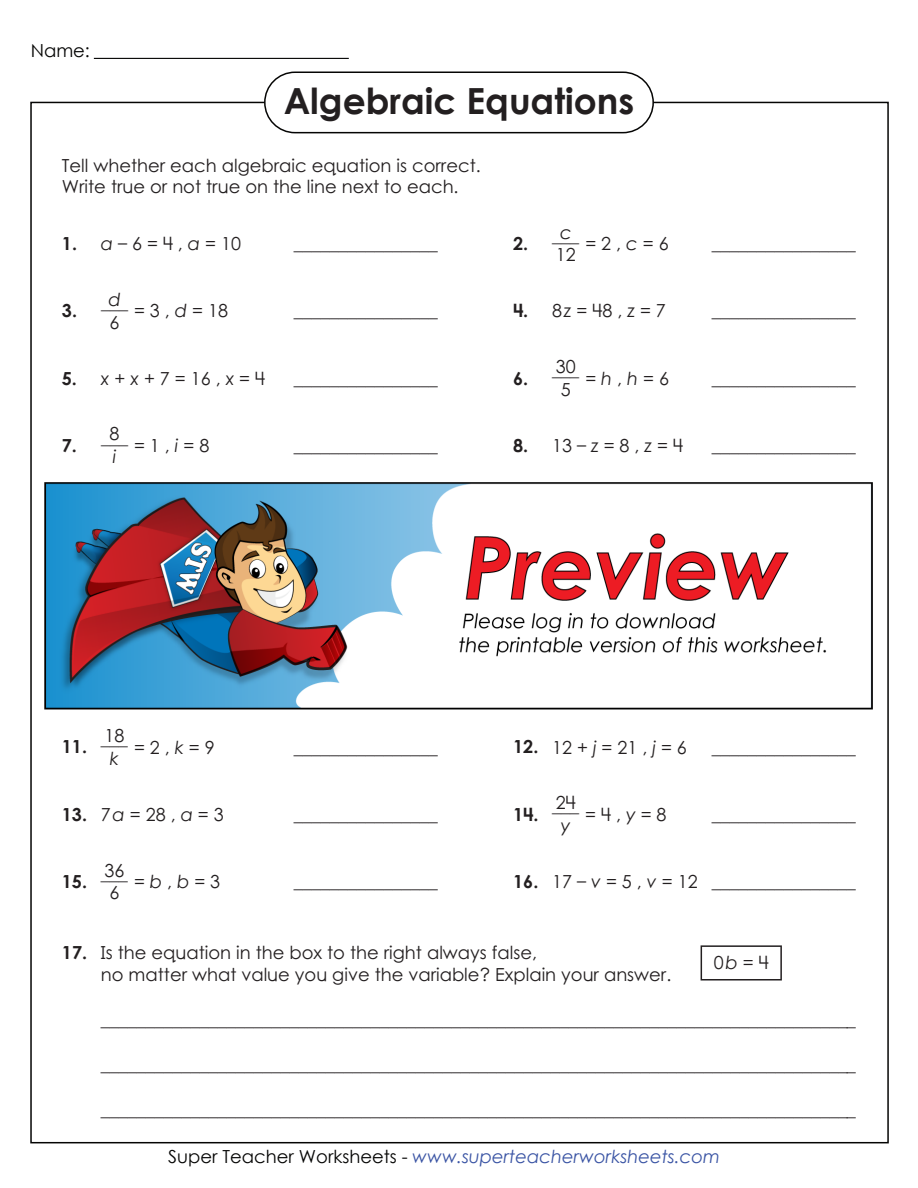
<style>
.page{position:relative;width:918px;height:1188px;background:#fff}
.page>*{position:absolute;margin:0;border:0;box-sizing:border-box;transform-origin:0 0}
.t1{font:700 36px "Century Gothic 2";color:#231f20}
.t2{font:18px/22.5px "Century STW4";color:#231f20}
.t3{font:18px/21.6px "Century STW3";color:#231f20}
.t4{font:italic 18px "Century Gothic 2";color:#3a54a4}
.t5{font:700 18px "Century STW4";color:#231f20}
.t6{font:italic 18px/19.5px "Century STW4";color:#231f20;text-align:center}
.t7{font:18px "Century Gothic 2";color:#050504}
.s1{font-style:italic}
.s2{font-weight:700;font-style:normal}
.s3{font-weight:700}
.s4{font-style:normal;color:#050504}
</style>
<div class="page">
<hr style="left:94px;top:58px;width:255px;height:1px;background:#050504">
<div style="left:264px;top:72px;width:390px;height:61px;border:2px solid #050504;border-radius:30px"></div>
<svg style="left:701px;top:945px;width:81px;height:36px"></svg>
<img style="left:44px;top:482px;width:828px;height:228px">
<p class="t7" style="left:31px;top:38px;width:61px">Name:</p>
<h1 class="t1" style="left:284px;top:73px;width:352px">Algebraic Equations</h1>
<p class="t3" style="left:62px;top:154px;width:420px">Tell whether each algebraic equation is correct.<br>Write true or not true on the line next to each.</p>
<p class="t5" style="left:62px;top:230px;width:17px">1.</p>
<p class="t2" style="left:101px;top:232px;width:142px"><span class="s1">a</span> – 6 = 4 , <span class="s1">a</span> = 10</p>
<p class="t2" style="left:294px;top:232px;width:145px">________________</p>
<p class="t5" style="left:513px;top:230px;width:17px">2.</p>
<p class="t6" style="left:552px;top:225px;width:28px">___c</p>
<p class="t2" style="left:556px;top:243px;width:21px">12</p>
<p class="t2" style="left:585px;top:232px;width:85px">= 2 , <span class="s1">c</span> = 6</p>
<p class="t5" style="left:62px;top:297px;width:17px">3.</p>
<p class="t6" style="left:101px;top:293px;width:28px">___d</p>
<p class="t2" style="left:110px;top:311px;width:11px">6</p>
<p class="t2" style="left:134px;top:299px;width:95px">= 3 , <span class="s1">d</span> = 18</p>
<p class="t2" style="left:294px;top:299px;width:145px">________________</p>
<p class="t5" style="left:513px;top:297px;width:17px">4.</p>
<p class="t2" style="left:552px;top:299px;width:115px">8<span class="s1">z</span> = 48 , <span class="s1">z</span> = 7</p>
<p class="t5" style="left:62px;top:364px;width:17px">5.</p>
<p class="t2" style="left:101px;top:367px;width:166px"><span class="s1">x</span> + <span class="s1">x</span> + 7 = 16 , <span class="s1">x</span> = 4</p>
<p class="t2" style="left:294px;top:367px;width:145px">________________</p>
<p class="t2" style="left:556px;top:355px;width:21px">30<br>5</p>
<p class="t2" style="left:585px;top:367px;width:85px">= <span class="s1">h</span> , <span class="s1">h</span> = 6</p>
<p class="t6" style="left:513px;top:360px;width:68px"><span class="s2">6.</span> ___</p>
<p class="t5" style="left:62px;top:432px;width:17px">7.</p>
<p class="t6" style="left:101px;top:427px;width:28px">___<sup>8 </sup>i</p>
<p class="t2" style="left:134px;top:434px;width:77px">= 1 , <span class="s1">i</span> = 8</p>
<p class="t2" style="left:294px;top:434px;width:145px">________________</p>
<p class="t5" style="left:513px;top:432px;width:17px">8.</p>
<p class="t2" style="left:552px;top:434px;width:132px">13 –<span class="s1">z</span> = 8 , <span class="s1">z</span> =4</p>
<p class="t2" style="left:712px;top:232px;width:145px">________________</p>
<p class="t2" style="left:712px;top:299px;width:145px">________________</p>
<p class="t2" style="left:712px;top:367px;width:145px">________________</p>
<p class="t2" style="left:712px;top:434px;width:145px">________________</p>
<p class="t5" style="left:62px;top:733px;width:27px">11.</p>
<p class="t2" style="left:105px;top:724px;width:21px">18</p>
<p class="t6" style="left:110px;top:748px;width:11px">k</p>
<p class="t2" style="left:134px;top:735px;width:82px">= 2 , <span class="s1">k</span> = 9</p>
<p class="t6" style="left:101px;top:729px;width:28px">___</p>
<p class="t2" style="left:294px;top:735px;width:145px">________________</p>
<p class="t5" style="left:513px;top:733px;width:27px">12.</p>
<p class="t2" style="left:552px;top:735px;width:136px">12 + <span class="s1">j</span> = 21 , <span class="s1">j</span> = 6</p>
<p class="t2" style="left:712px;top:735px;width:146px">________________</p>
<p class="t5" style="left:62px;top:800px;width:27px">13.</p>
<p class="t2" style="left:101px;top:803px;width:124px">7<span class="s1">a</span> = 28 , <span class="s1">a</span> = 3</p>
<p class="t2" style="left:294px;top:803px;width:145px">________________</p>
<p class="t2" style="left:556px;top:791px;width:21px">24</p>
<p class="t6" style="left:561px;top:815px;width:11px">y</p>
<p class="t2" style="left:513px;top:803px;width:155px"><span class="s3">14.</span> <sup>___</sup> = 4 , <span class="s1">y</span> = 8</p>
<p class="t2" style="left:712px;top:803px;width:146px">________________</p>
<p class="t5" style="left:62px;top:868px;width:27px">15.</p>
<p class="t2" style="left:105px;top:859px;width:21px">36<br>6</p>
<p class="t2" style="left:134px;top:870px;width:88px">= <span class="s1">b</span> , <span class="s1">b</span> = 3</p>
<p class="t6" style="left:101px;top:863px;width:28px">___</p>
<p class="t2" style="left:294px;top:870px;width:145px">________________</p>
<p class="t5" style="left:513px;top:868px;width:27px">16.</p>
<p class="t2" style="left:552px;top:870px;width:147px">17 – <span class="s1">v</span> = 5 , <span class="s1">v</span> = 12</p>
<p class="t2" style="left:712px;top:870px;width:146px">________________</p>
<p class="t5" style="left:62px;top:938px;width:27px">17.</p>
<p class="t2" style="left:101px;top:941px;width:572px;line-height:21.6px">Is the equation in the box to the right always false,<br>no matter what value you give the variable? Explain your answer.</p>
<p class="t2" style="left:714px;top:951px;width:56px">0<span class="s1">b</span> = 4</p>
<p class="t2" style="left:101px;top:1007px;width:756px">____________________________________________________________________________________</p>
<p class="t2" style="left:101px;top:1052px;width:756px">____________________________________________________________________________________</p>
<p class="t2" style="left:101px;top:1097px;width:756px">____________________________________________________________________________________</p>
<p class="t4" style="left:168px;top:1143px;width:553px"><span class="s4">Super Teacher Worksheets -</span> www.superteacherworksheets.com</p>
</div>
